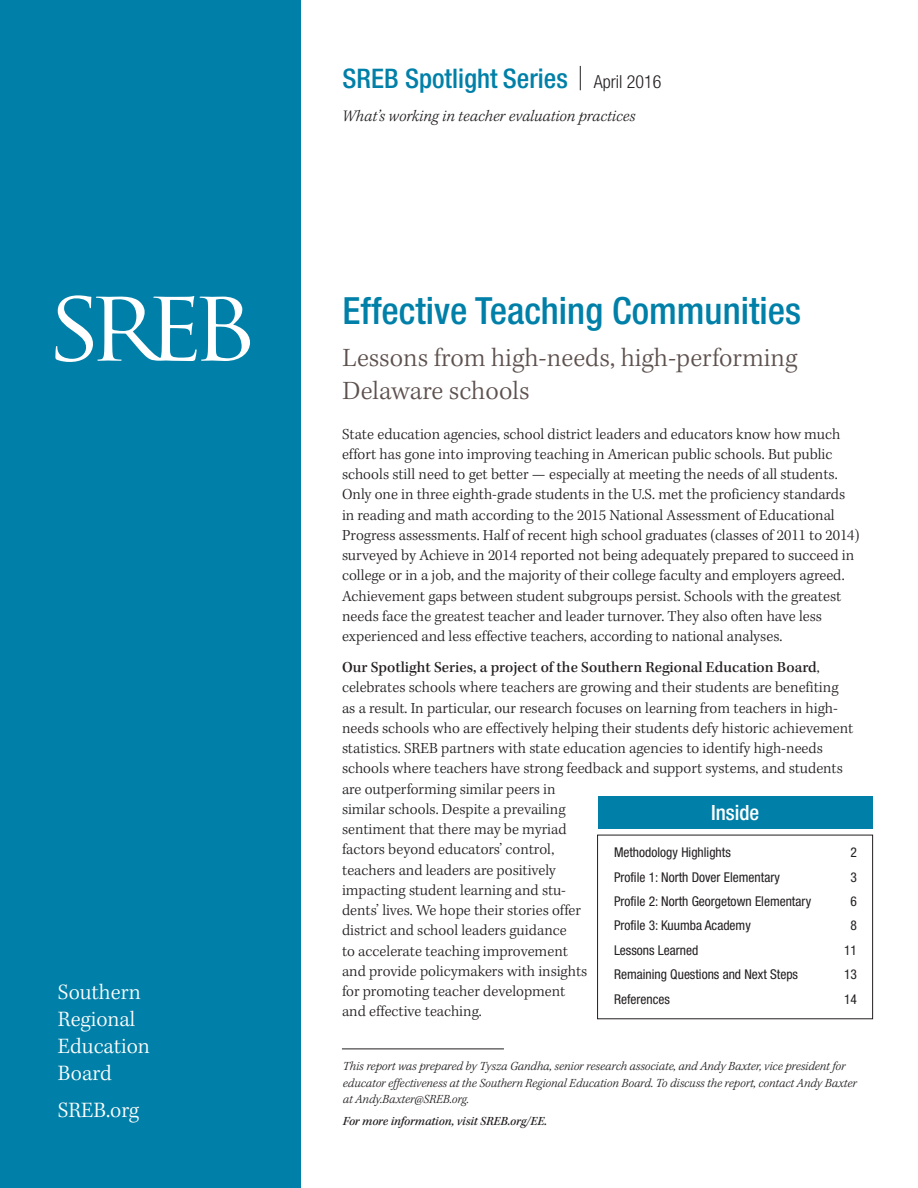
<style>
.page{position:relative;width:918px;height:1188px;background:#fff}
.page>*{position:absolute;margin:0;border:0;box-sizing:border-box;transform-origin:0 0}
.t1{font:500 condensed 37.5px "Helvetica Neue";color:#0080a8}
.t2{font:300 27px/33px "Kepler Std";color:#5d514e}
.t3{font:500 condensed 27px "Helvetica Neue";color:#0080a8}
.t4{font:300 22.5px/27px "Kepler Std";color:#fff}
.t5{font:500 condensed 21px "Helvetica Neue";color:#fff}
.t6{font:italic 300 16.5px "Kepler Std";color:#231f20}
.t7{font:300 15.75px/20.2px "Kepler Std";color:#231f20}
.t8{font:condensed 13.5px "Helvetica Neue";color:#231f20}
.t9{font:italic 300 12.75px/16.5px "Kepler Std";letter-spacing:-.005em;color:#231f20}
.t10{font:italic 500 12.75px "Kepler Std";letter-spacing:-.01em;color:#231f20}
.s1{font-weight:300;font-size:18px;color:#231f20}
.s2{font-weight:500}
</style>
<div class="page">
<div style="left:0;top:0;width:301px;height:1188px;background:#0080a8"></div>
<hr style="left:342px;top:1049px;width:162px;height:1px;background:#231f20">
<svg style="left:55px;top:295px;width:195px;height:67px"></svg>
<svg style="left:580px;top:66px;width:1px;height:24px"></svg>
<div style="left:598px;top:796px;width:275px;height:32px;background:#0080a8"></div>
<div style="left:597px;top:835px;width:276px;height:184px;border:1px solid #231f20"></div>
<h3 class="t4" style="left:58px;top:980px;width:94px">Southern<br>Regional<br>Education<br>Board</h3>
<h3 class="t4" style="left:58px;top:1099px;width:83px">SREB.org</h3>
<h2 class="t3" style="left:343px;top:69px;width:320px">SREB Spotlight Series <span class="s1">April 2016</span></h2>
<p class="t6" style="left:342px;top:109px;width:295px">What’s working in teacher evaluation practices</p>
<h1 class="t1" style="left:343px;top:298px;width:460px">Effective Teaching Communities</h1>
<h2 class="t2" style="left:343px;top:344px;width:456px">Lessons from high-needs, high-performing<br>Delaware schools</h2>
<p class="t7" style="left:342px;top:425px;width:519px">State education agencies, school district leaders and educators know how much effort has gone into improving teaching in American public schools. But public schools still need to get better — especially at meeting the needs of all students.<br>Only one in three eighth-grade students in the U.S. met the proficiency standards in reading and math according to the 2015 National Assessment of Educational Progress assessments. Half of recent high school graduates (classes of 2011 to 2014) surveyed by Achieve in 2014 reported not being adequately prepared to succeed in college or in a job, and the majority of their college faculty and employers agreed.<br>Achievement gaps between student subgroups persist. Schools with the greatest needs face the greatest teacher and leader turnover. They also often have less experienced and less effective teachers, according to national analyses.</p>
<p class="t7" style="left:342px;top:659px;width:513px"><span class="s2">Our Spotlight Series, a project of the Southern Regional Education Board</span>, celebrates schools where teachers are growing and their students are benefiting as a result. In particular, our research focuses on learning from teachers in high&shy;needs schools who are effectively helping their students defy historic achievement statistics. SREB partners with state education agencies to identify high-needs schools where teachers have strong feedback and support systems, and students are outperforming similar peers in<br>similar schools. Despite a prevailing<br>sentiment that there may be myriad<br>factors beyond educators’ control,<br>teachers and leaders are positively<br>impacting student learning and stu-<br>dents’ lives. We hope their stories offer<br>district and school leaders guidance<br>to accelerate teaching improvement<br>and provide policymakers with insights<br>for promoting teacher development<br>and effective teaching.</p>
<h3 class="t5" style="left:711px;top:805px;width:50px">Inside</h3>
<p class="t8" style="left:614px;top:847px;width:118px">Methodology Highlights</p>
<p class="t8" style="left:851px;top:847px;width:8px">2</p>
<p class="t8" style="left:614px;top:872px;width:168px">Profile 1: North Dover Elementary</p>
<p class="t8" style="left:851px;top:872px;width:8px">3</p>
<p class="t8" style="left:614px;top:896px;width:199px">Profile 2: North Georgetown Elementary</p>
<p class="t8" style="left:851px;top:896px;width:8px">6</p>
<p class="t8" style="left:614px;top:921px;width:138px">Profile 3: Kuumba Academy</p>
<p class="t8" style="left:851px;top:921px;width:8px">8</p>
<p class="t8" style="left:614px;top:945px;width:86px">Lessons Learned</p>
<p class="t8" style="left:844px;top:945px;width:14px">11</p>
<p class="t8" style="left:614px;top:970px;width:186px">Remaining Questions and Next Steps</p>
<p class="t8" style="left:844px;top:970px;width:14px">13</p>
<p class="t8" style="left:614px;top:994px;width:57px">References</p>
<p class="t8" style="left:844px;top:994px;width:14px">14</p>
<p class="t9" style="left:343px;top:1059px;width:516px">This report was prepared by Tysza Gandha, senior research associate, and Andy Baxter, vice president for educator effectiveness at the Southern Regional Education Board. To discuss the report, contact Andy Baxter at Andy.Baxter@SREB.org.</p>
<p class="t10" style="left:343px;top:1117px;width:206px">For more information, visit SREB.org/EE.</p>
</div>
